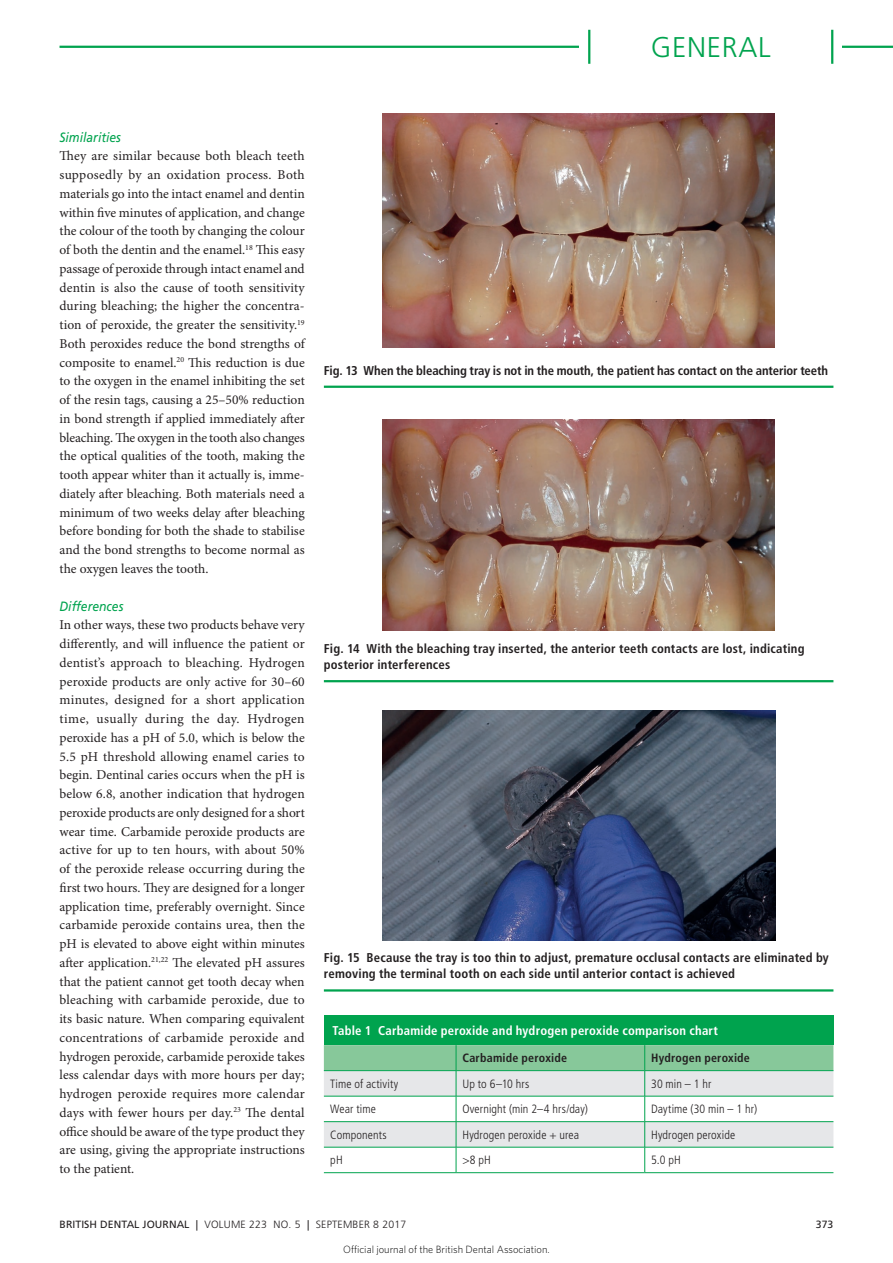
<style>
.page{position:relative;width:893px;height:1263px;background:#fff}
.page>*{position:absolute;margin:0;border:0;box-sizing:border-box;transform-origin:0 0}
.t1{font:300 28.5px "Frutiger LT Std";letter-spacing:.025em;color:#00a34e}
.body_fullout{font:13.5px/18.8px "Minion Pro";letter-spacing:-.005em;color:#231f20;text-align:justify}
.body_fullout-2{font:italic 13.5px "Frutiger LT Std";color:#00a34e;scale:.9 1}
.references{font:700 condensed 12.75px/16.5px "Frutiger LT Std";letter-spacing:.015em;color:#231f20}
.references-2{font:700 condensed 12.75px "Frutiger LT Std";letter-spacing:-.01em;color:#231f20}
.references-3{font:700 condensed 12.75px "Frutiger LT Std";letter-spacing:.015em;color:#fff}
.references-4{font:300 condensed 12px "Frutiger LT Std";letter-spacing:.01em;color:#231f20}
.references-5{font:700 condensed 12px "Frutiger LT Std";letter-spacing:.015em;color:#231f20}
.t2{font:300 10.5px "Frutiger LT Std";letter-spacing:.02em;color:#231f20}
.t3{font:300 10.5px "Whitney";color:#000}
.t4{font:10.5px "Frutiger LT Std";color:#231f20}
.s1{font-weight:400}
</style>
<div class="page">
<hr style="left:324px;top:386px;width:509px;height:2px;background:#00a34e">
<img style="left:382px;top:113px;width:393px;height:235px">
<hr style="left:324px;top:680px;width:509px;height:2px;background:#00a34e">
<img style="left:383px;top:419px;width:391px;height:211px">
<hr style="left:324px;top:989px;width:509px;height:2px;background:#00a34e">
<img style="left:382px;top:711px;width:393px;height:229px">
<div style="left:324px;top:1015px;width:509px;height:30px;background:#00a34e"></div>
<svg style="left:324px;top:1045px;width:509px;height:128px"></svg>
<hr style="left:60px;top:46px;width:833px;height:2px;background:#00a34e">
<div style="left:580px;top:30px;width:262px;height:34px;background:#fff"></div>
<hr style="left:831px;top:30px;width:2px;height:34px;background:#00a34e">
<hr style="left:588px;top:30px;width:2px;height:34px;background:#00a34e">
<h1 class="t1" style="left:651px;top:31px;width:121px">GENERAL</h1>
<p class="body_fullout-2" style="left:60px;top:129px;width:70px">Similarities</p>
<p class="body_fullout" style="left:60px;top:147px;width:247px">They are similar because both bleach teeth supposedly by an oxidation process. Both materials go into the intact enamel and dentin within five minutes of application, and change the colour of the tooth by changing the colour of both the dentin and the enamel.<sup>18</sup> This easy passage of peroxide through intact enamel and dentin is also the cause of tooth sensitivity during bleaching; the higher the concentra&shy;tion of peroxide, the greater the sensitivity.<sup>19<br></sup>Both peroxides reduce the bond strengths of composite to enamel.<sup>20</sup> This reduction is due to the oxygen in the enamel inhibiting the set of the resin tags, causing a 25–50% reduction in bond strength if applied immediately after bleaching. The oxygen in the tooth also changes the optical qualities of the tooth, making the tooth appear whiter than it actually is, imme&shy;diately after bleaching. Both materials need a minimum of two weeks delay after bleaching before bonding for both the shade to stabilise and the bond strengths to become normal as the oxygen leaves the tooth.</p>
<p class="body_fullout-2" style="left:60px;top:598px;width:73px">Differences</p>
<p class="body_fullout" style="left:60px;top:616px;width:247px">In other ways, these two products behave very differently, and will influence the patient or dentist’s approach to bleaching. Hydrogen peroxide products are only active for 30–60 minutes, designed for a short application time, usually during the day. Hydrogen peroxide has a pH of 5.0, which is below the 5.5 pH threshold allowing enamel caries to begin. Dentinal caries occurs when the pH is below 6.8, another indication that hydrogen peroxide products are only designed for a short wear time. Carbamide peroxide products are active for up to ten hours, with about 50% of the peroxide release occurring during the first two hours. They are designed for a longer application time, preferably overnight. Since carbamide peroxide contains urea, then the pH is elevated to above eight within minutes after application.<sup>21,22</sup> The elevated pH assures that the patient cannot get tooth decay when bleaching with carbamide peroxide, due to its basic nature. When comparing equivalent concentrations of carbamide peroxide and hydrogen peroxide, carbamide peroxide takes less calendar days with more hours per day; hydrogen peroxide requires more calendar days with fewer hours per day.<sup>23</sup> The dental office should be aware of the type product they are using, giving the appropriate instructions to the patient.</p>
<p class="references-2" style="left:324px;top:363px;width:506px">Fig. 13 When the bleaching tray is not in the mouth, the patient has contact on the anterior teeth</p>
<p class="references" style="left:324px;top:640px;width:482px">Fig. 14 With the bleaching tray inserted, the anterior teeth contacts are lost, indicating posterior interferences</p>
<p class="references" style="left:324px;top:949px;width:506px">Fig. 15 Because the tray is too thin to adjust, premature occlusal contacts are eliminated by removing the terminal tooth on each side until anterior contact is achieved</p>
<p class="references-3" style="left:332px;top:1023px;width:387px">Table 1 Carbamide peroxide and hydrogen peroxide comparison chart</p>
<p class="references-5" style="left:462px;top:1051px;width:106px">Carbamide peroxide</p>
<p class="references-5" style="left:651px;top:1051px;width:100px">Hydrogen peroxide</p>
<p class="references-4" style="left:330px;top:1077px;width:70px">Time of activity</p>
<p class="references-4" style="left:462px;top:1077px;width:68px">Up to 6–10 hrs</p>
<p class="references-4" style="left:651px;top:1077px;width:62px">30 min – 1 hr</p>
<p class="references-4" style="left:330px;top:1102px;width:47px">Wear time</p>
<p class="references-4" style="left:462px;top:1102px;width:127px">Overnight (min 2–4 hrs/day)</p>
<p class="references-4" style="left:651px;top:1102px;width:107px">Daytime (30 min – 1 hr)</p>
<p class="references-4" style="left:330px;top:1128px;width:58px">Components</p>
<p class="references-4" style="left:462px;top:1128px;width:118px">Hydrogen peroxide + urea</p>
<p class="references-4" style="left:651px;top:1128px;width:86px">Hydrogen peroxide</p>
<p class="references-4" style="left:330px;top:1153px;width:14px">pH</p>
<p class="references-4" style="left:462px;top:1153px;width:30px">&gt;8 pH</p>
<p class="references-4" style="left:651px;top:1153px;width:31px">5.0 pH</p>
<p class="t2" style="left:60px;top:1219px;width:348px"><span class="s1">BRITISH DENTAL JOURNAL |</span> VOLUME 223 NO. 5 <span class="s1">|</span> SEPTEMBER 8 2017</p>
<p class="t4" style="left:816px;top:1218px;width:19px">373</p>
<p class="t3" style="left:343px;top:1243px;width:208px">Official journal of the British Dental Association.</p>
</div>
